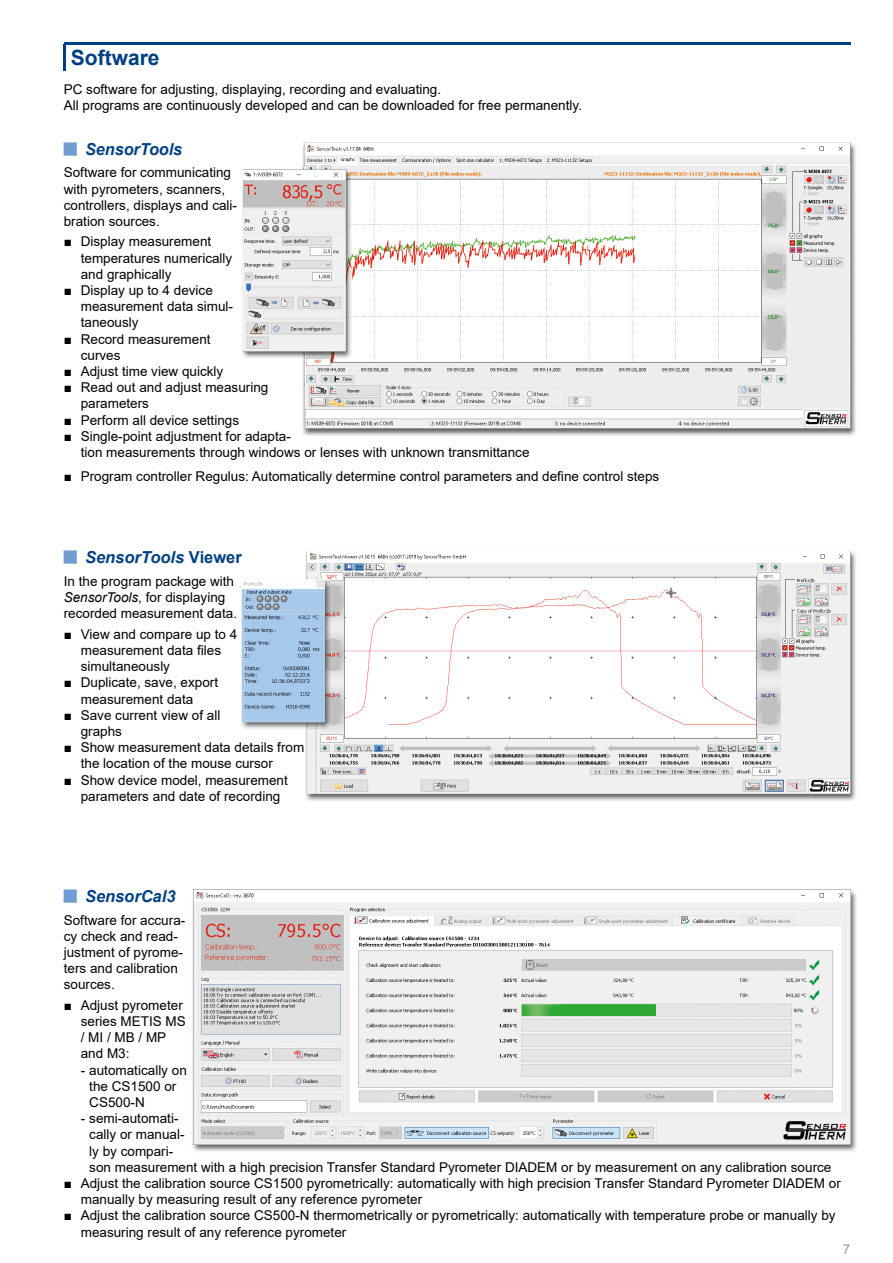
<style>
.page{position:relative;width:893px;height:1263px;background:#fff}
.page>*{position:absolute;margin:0;border:0;box-sizing:border-box;transform-origin:0 0}
.t1{font:700 21px "Arial";color:#004082}
.t2{font:italic 700 16.5px "Arial";color:#004082}
.t3{font:13.5px/16.2px "Arial";color:#000}
.t4{font:13.5px "Arial";color:#9c9c9d}
.s1{font-weight:700}
.s2{font-style:normal}
.s3{font-style:italic}
</style>
<div class="page">
<hr style="left:64px;top:45px;width:2px;height:26px;background:#004082">
<hr style="left:64px;top:43px;width:786px;height:2px;background:#004082">
<img style="left:192px;top:889px;width:665px;height:263px">
<img style="left:194px;top:890px;width:656px;height:254px">
<img style="left:302px;top:142px;width:554px;height:294px">
<img style="left:302px;top:143px;width:548px;height:285px">
<img style="left:242px;top:169px;width:110px;height:190px">
<img style="left:243px;top:168px;width:107px;height:184px">
<img style="left:305px;top:551px;width:551px;height:250px">
<img style="left:306px;top:551px;width:544px;height:243px">
<img style="left:241px;top:579px;width:90px;height:151px">
<img style="left:243px;top:576px;width:87px;height:151px">
<h1 class="t1" style="left:71px;top:43px;width:90px">Software</h1>
<p class="t3" style="left:64px;top:81px;width:520px">PC software for adjusting, displaying, recording and evaluating.<br>All programs are continuously developed and can be downloaded for free permanently.</p>
<p class="t2" style="left:85px;top:138px;width:99px">SensorTools</p>
<p class="t3" style="left:64px;top:164px;width:175px">Software for communicating with pyrometers, scanners, controllers, displays and cali&shy;bration sources.</p>
<p class="t3" style="left:81px;top:234px;width:153px;text-indent:-17px"><span class="s1">■</span> Display measurement temperatures numerically and graphically</p>
<p class="t3" style="left:81px;top:282px;width:154px;text-indent:-17px"><span class="s1">■</span> Display up to 4 device measurement data simul&shy;taneously</p>
<p class="t3" style="left:81px;top:331px;width:131px;text-indent:-17px"><span class="s1">■</span> Record measurement curves</p>
<p class="t3" style="left:64px;top:363px;width:161px"><span class="s1">■</span> Adjust time view quickly</p>
<p class="t3" style="left:81px;top:379px;width:189px;text-indent:-17px"><span class="s1">■</span> Read out and adjust measuring parameters</p>
<p class="t3" style="left:64px;top:412px;width:177px"><span class="s1">■</span> Perform all device settings</p>
<p class="t3" style="left:81px;top:428px;width:450px;text-indent:-17px"><span class="s1">■</span> Single-point adjustment for adapta-<br>tion measurements through windows or lenses with unknown transmittance</p>
<p class="t3" style="left:64px;top:468px;width:597px"><span class="s1">■</span> Program controller Regulus: Automatically determine control parameters and define control steps</p>
<p class="t2" style="left:85px;top:546px;width:158px">SensorTools <span class="s2">Viewer</span></p>
<p class="t3" style="left:64px;top:573px;width:175px">In the program package with<br><span class="s3">SensorTools</span>, for displaying recorded measurement data.</p>
<p class="t3" style="left:81px;top:626px;width:158px;text-indent:-17px"><span class="s1">■</span> View and compare up to 4 measurement data files simultaneously</p>
<p class="t3" style="left:64px;top:674px;width:156px;text-align:center"><span class="s1">■</span> Duplicate, save, export measurement data</p>
<p class="t3" style="left:81px;top:707px;width:141px;text-indent:-17px"><span class="s1">■</span> Save current view of all graphs</p>
<p class="t3" style="left:81px;top:739px;width:225px;text-indent:-17px"><span class="s1">■</span> Show measurement data details from the location of the mouse cursor</p>
<p class="t3" style="left:81px;top:772px;width:209px;text-indent:-17px"><span class="s1">■</span> Show device model, measurement parameters and date of recording</p>
<p class="t2" style="left:85px;top:885px;width:92px">SensorCal3</p>
<p class="t3" style="left:64px;top:912px;width:123px">Software for accura&shy;cy check and read&shy;justment of pyrome&shy;ters and calibration sources.</p>
<p class="t3" style="left:81px;top:997px;width:107px;text-indent:-17px"><span class="s1">■</span> Adjust pyrometer series METIS MS / MI / MB / MP and M3:</p>
<p class="t3" style="left:89px;top:1062px;width:99px;text-indent:-9px">- automatically on the CS1500 or<br>CS500-N</p>
<p class="t3" style="left:89px;top:1110px;width:744px;text-indent:-9px">- semi-automati-<br>cally or manual-<br>ly by compari-<br>son measurement with a high precision Transfer Standard Pyrometer DIADEM or by measurement on any calibration source</p>
<p class="t3" style="left:81px;top:1175px;width:762px;text-indent:-17px"><span class="s1">■</span> Adjust the calibration source CS1500 pyrometrically: automatically with high precision Transfer Standard Pyrometer DIADEM or manually by measuring result of any reference pyrometer</p>
<p class="t3" style="left:81px;top:1207px;width:756px;text-indent:-17px"><span class="s1">■</span> Adjust the calibration source CS500-N thermometrically or pyrometrically: automatically with temperature probe or manually by measuring result of any reference pyrometer</p>
<p class="t4" style="left:843px;top:1240px;width:9px">7</p>
</div>
